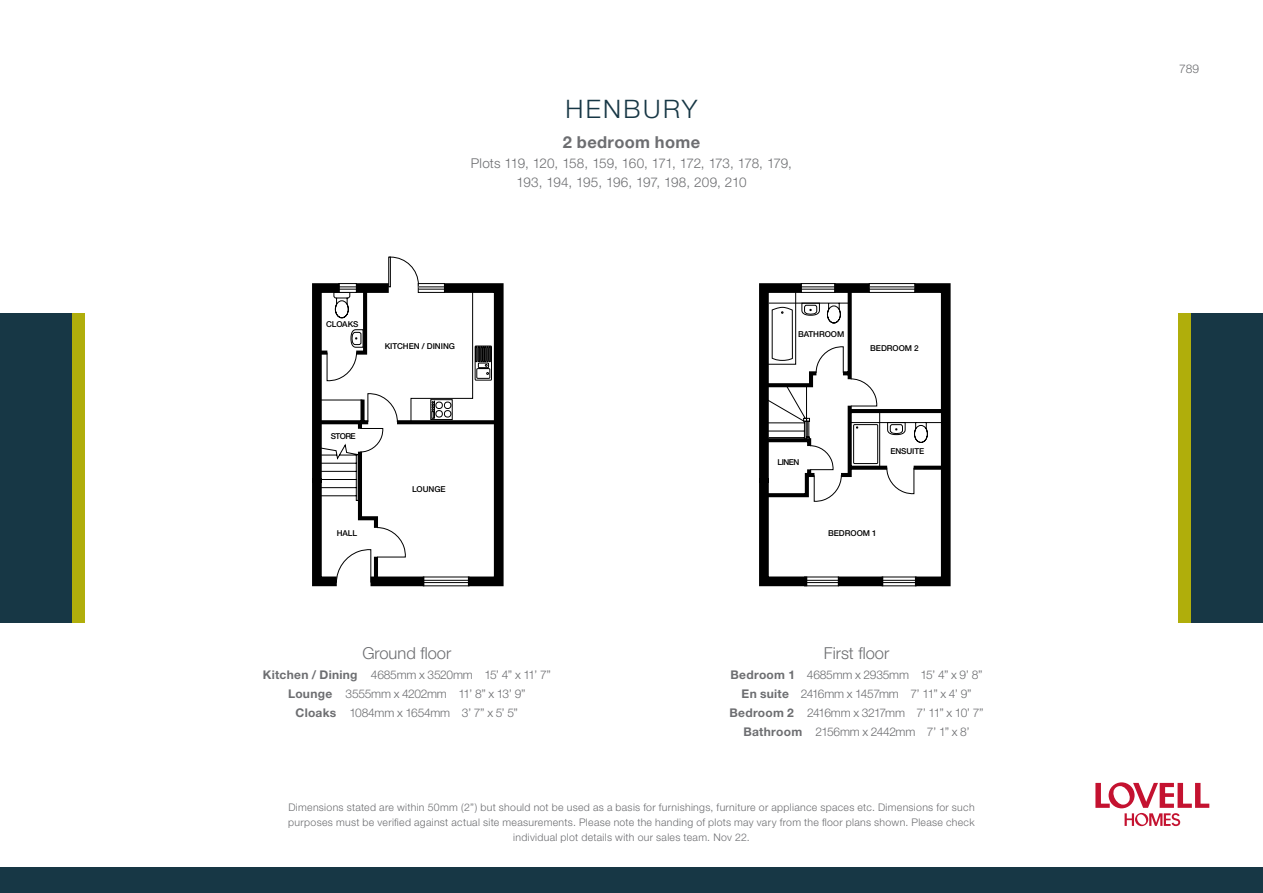
<style>
.page{position:relative;width:1263px;height:893px;background:#fff}
.page>*{position:absolute;margin:0;border:0;box-sizing:border-box;transform-origin:0 0}
.t1{font:300 25.5px "Helvetica Neue";letter-spacing:.095em;color:#173745}
.t2{font:300 16.5px "Helvetica Neue";color:#6d6e71}
.t3{font:700 16.5px "Helvetica Neue";letter-spacing:.02em;color:#6d6e71}
.t4{font:300 13.5px/19.5px "Helvetica Neue";letter-spacing:-.02em;color:#6d6e71;text-align:center}
.t5{font:300 12px/19.2px "Helvetica Neue";letter-spacing:-.025em;color:#6d6e71;text-align:center}
.t6{font:300 10.5px/15px "Helvetica Neue";letter-spacing:.03em;color:#6d6e71;text-align:center}
.t7{font:500 8.1px "Helvetica Neue";letter-spacing:-.005em;color:#000}
.s1{font-weight:700}
</style>
<div class="page">
<div style="left:0;top:313px;width:72px;height:309px;background:#173745"></div>
<div style="left:1191px;top:313px;width:72px;height:309px;background:#173745"></div>
<div style="left:0;top:867px;width:1263px;height:26px;background:#173745"></div>
<div style="left:72px;top:313px;width:13px;height:309px;background:#b0ae0b"></div>
<div style="left:1178px;top:313px;width:13px;height:309px;background:#b0ae0b"></div>
<svg style="left:1095px;top:782px;width:114px;height:44px"></svg>
<svg style="left:312px;top:256px;width:192px;height:331px"></svg>
<svg style="left:315px;top:286px;width:189px;height:296px"></svg>
<svg style="left:759px;top:283px;width:192px;height:304px;background:#444"></svg>
<svg style="left:759px;top:286px;width:190px;height:296px"></svg>
<h1 class="t1" style="left:565px;top:93px;width:134px">HENBURY</h1>
<h2 class="t3" style="left:563px;top:132px;width:139px">2 bedroom home</h2>
<p class="t4" style="left:471px;top:153px;width:323px">Plots 119, 120, 158, 159, 160, 171, 172, 173, 178, 179,<br>193, 194, 195, 196, 197, 198, 209, 210</p>
<p class="t7" style="left:326px;top:319px;width:34px">CLOAKS</p>
<p class="t7" style="left:385px;top:341px;width:72px">KITCHEN / DINING</p>
<p class="t7" style="left:331px;top:432px;width:26px">STORE</p>
<p class="t7" style="left:337px;top:528px;width:22px">HALL</p>
<p class="t7" style="left:412px;top:485px;width:35px">LOUNGE</p>
<p class="t7" style="left:798px;top:329px;width:48px">BATHROOM</p>
<p class="t7" style="left:870px;top:344px;width:50px">BEDROOM 2</p>
<p class="t7" style="left:777px;top:457px;width:23px">LINEN</p>
<p class="t7" style="left:890px;top:447px;width:36px">ENSUITE</p>
<p class="t7" style="left:828px;top:528px;width:50px">BEDROOM 1</p>
<h2 class="t2" style="left:362px;top:643px;width:90px">Ground floor</h2>
<p class="t5" style="left:263px;top:664px;width:289px"><span class="s1">Kitchen / Dining</span> 4685mm x 3520mm 15’ 4” x 11’ 7”<br><span class="s1">Lounge</span> 3555mm x 4202mm 11’ 8” x 13’ 9”<br><span class="s1">Cloaks</span> 1084mm x 1654mm 3’ 7” x 5’ 5”</p>
<h2 class="t2" style="left:824px;top:643px;width:67px">First floor</h2>
<p class="t5" style="left:729px;top:664px;width:256px"><span class="s1">Bedroom 1</span> 4685mm x 2935mm 15’ 4” x 9’ 8” <span class="s1">En suite</span> 2416mm x 1457mm 7’ 11” x 4’ 9” <span class="s1">Bedroom 2</span> 2416mm x 3217mm 7’ 11” x 10’ 7” <span class="s1">Bathroom</span> 2156mm x 2442mm 7’ 1” x 8’</p>
<p class="t6" style="left:288px;top:800px;width:688px">Dimensions stated are within 50mm (2”) but should not be used as a basis for furnishings, furniture or appliance spaces etc. Dimensions for such purposes must be verified against actual site measurements. Please note the handing of plots may vary from the floor plans shown. Please check individual plot details with our sales team. Nov 22.</p>
<p class="t5" style="left:1179px;top:59px;width:22px">789</p>
</div>
